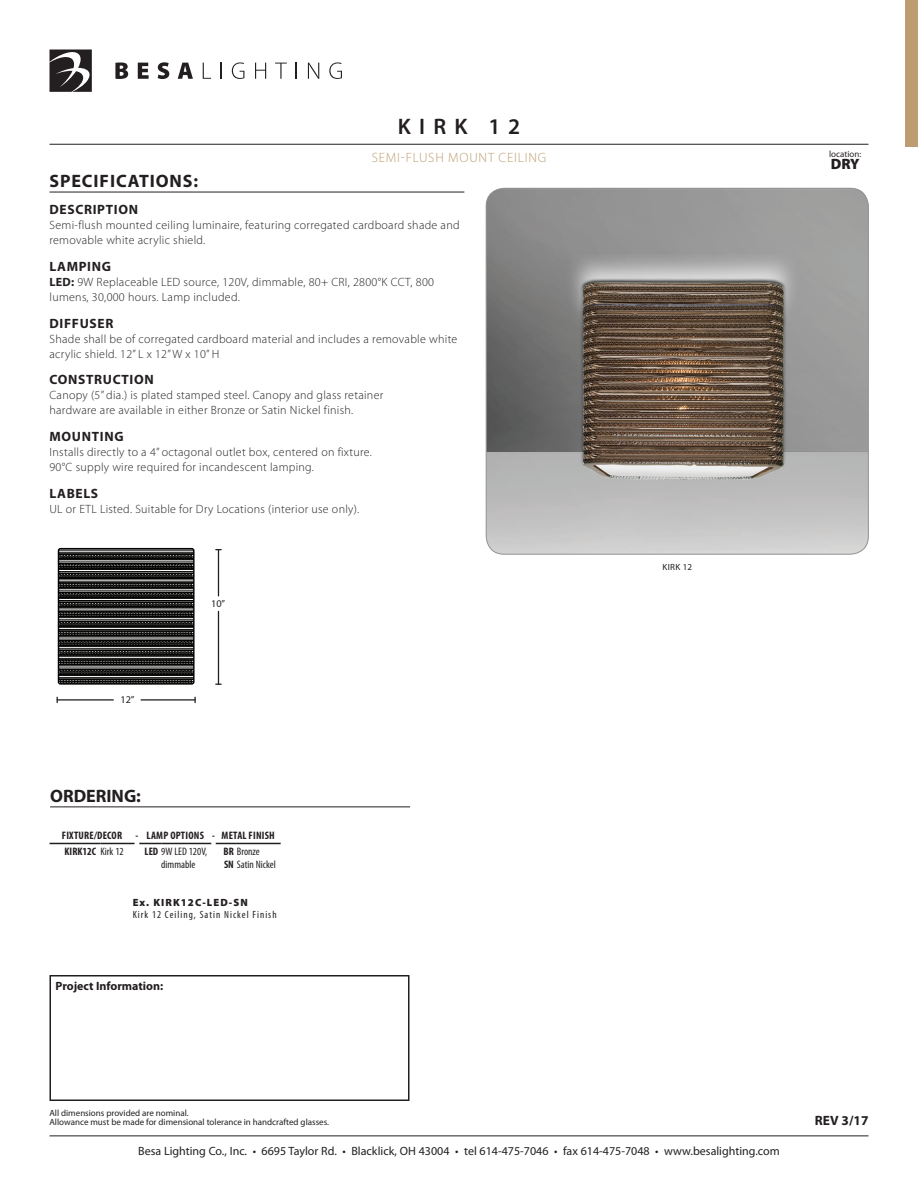
<style>
.page{position:relative;width:918px;height:1188px;background:#fff}
.page>*{position:absolute;margin:0;border:0;box-sizing:border-box;transform-origin:0 0}
.t1{font:600 22.5px "Myriad Pro";letter-spacing:.37em;color:#231f20}
.t2{font:700 18px "Myriad Pro";letter-spacing:.05em;color:#231f20}
.t3{font:700 18px "Myriad Pro";color:#231f20}
.t4{font:900 15px "Myriad Pro";color:#231f20}
.t5{font:700 13.5px "Myriad Pro";letter-spacing:.05em;color:#231f20}
.t6{font:300 13.5px "Myriad Pro";letter-spacing:.06em;color:#bc9c70}
.t7{font:300 12px/15px "Myriad Pro";letter-spacing:.025em;color:#231f20}
.t8{font:12px "Myriad Pro";color:#231f20}
.t9{font:700 12px "Myriad Pro";color:#231f20}
.t10{font:700 condensed 10.8px/15.3px "Myriad Pro";letter-spacing:.02em;color:#231f20}
.t11{font:condensed 10.8px "Myriad Pro";color:#231f20}
.t12{font:condensed 10.5px "Myriad Pro";letter-spacing:.1em;color:#231f20}
.t13{font:900 10.5px "Myriad Pro";letter-spacing:.1em;color:#231f20}
.t14{font:10.2px "Myriad Pro";color:#231f20}
.t15{font:9px/9px "Myriad Pro";color:#231f20}
.s1{font-weight:700}
.s2{font-weight:400}
</style>
<div class="page">
<hr style="left:50px;top:1136px;width:818px;height:1px;background:#231f20">
<svg style="left:115px;top:62px;width:13px;height:17px"></svg>
<svg style="left:138px;top:63px;width:11px;height:16px"></svg>
<svg style="left:158px;top:62px;width:11px;height:17px"></svg>
<svg style="left:178px;top:63px;width:15px;height:16px"></svg>
<svg style="left:203px;top:63px;width:8px;height:16px"></svg>
<svg style="left:221px;top:63px;width:1px;height:16px"></svg>
<svg style="left:232px;top:62px;width:12px;height:17px"></svg>
<svg style="left:255px;top:63px;width:11px;height:16px"></svg>
<svg style="left:275px;top:63px;width:12px;height:16px"></svg>
<svg style="left:296px;top:63px;width:1px;height:16px"></svg>
<svg style="left:308px;top:63px;width:11px;height:16px"></svg>
<svg style="left:329px;top:62px;width:13px;height:17px"></svg>
<svg style="left:50px;top:50px;width:42px;height:42px"></svg>
<hr style="left:50px;top:144px;width:818px;height:1px;background:#231f20">
<div style="left:905px;top:1px;width:13px;height:146px;background:#bc9c70"></div>
<div style="left:50px;top:975px;width:360px;height:126px;border:2px solid #231f20"></div>
<img style="left:486px;top:188px;width:382px;height:366px">
<hr style="left:50px;top:192px;width:414px;height:1px;background:#231f20">
<img style="left:497px;top:254px;width:348px;height:288px">
<hr style="left:50px;top:807px;width:360px;height:1px;background:#231f20">
<div style="left:59px;top:549px;width:135px;height:5px;background:#c5c6c5"></div>
<div style="left:58px;top:549px;width:136px;height:6px;border:1px solid #040503"></div>
<hr style="left:59px;top:550px;width:135px;height:1px;background:#040503">
<hr style="left:59px;top:552px;width:135px;height:1px;background:#040503">
<svg style="left:60px;top:554px;width:133px;height:129px;background:#3b3c3a"></svg>
<hr style="left:59px;top:566px;width:135px;height:1px;background:#040503">
<div style="left:58px;top:563px;width:136px;height:6px;border:1px solid #040503"></div>
<div style="left:58px;top:548px;width:137px;height:137px;border:1px solid #040503;border-radius:2px"></div>
<hr style="left:141px;top:699px;width:54px;height:2px;background:#231f20">
<svg style="left:194px;top:697px;width:2px;height:6px"></svg>
<hr style="left:57px;top:699px;width:56px;height:2px;background:#231f20">
<hr style="left:218px;top:611px;width:1px;height:73px;background:#231f20">
<hr style="left:218px;top:550px;width:1px;height:46px;background:#231f20">
<svg style="left:139px;top:843px;width:22px;height:1px"></svg>
<hr style="left:161px;top:843px;width:50px;height:1px;background:#231f20">
<svg style="left:216px;top:843px;width:21px;height:1px"></svg>
<hr style="left:237px;top:843px;width:44px;height:1px;background:#231f20">
<hr style="left:50px;top:843px;width:51px;height:1px;background:#231f20">
<hr style="left:101px;top:843px;width:34px;height:1px;background:#231f20">
<h1 class="t1" style="left:398px;top:113px;width:124px">kirk 12</h1>
<p class="t6" style="left:372px;top:149px;width:176px">semi-flush mount ceiling</p>
<h2 class="t2" style="left:50px;top:170px;width:150px">SPECIFICATIONS:</h2>
<p class="t5" style="left:50px;top:201px;width:90px">DESCRIPTION</p>
<p class="t7" style="left:50px;top:218px;width:412px">Semi-flush mounted ceiling luminaire, featuring corregated cardboard shade and removable white acrylic shield.</p>
<p class="t5" style="left:50px;top:258px;width:63px">LAMPING</p>
<p class="t7" style="left:50px;top:275px;width:386px"><span class="s1">LED:</span> 9W Replaceable LED source, 120V, dimmable, 80+ CRI, 2800°K CCT, 800 lumens, 30,000 hours. Lamp included.</p>
<p class="t5" style="left:50px;top:315px;width:65px">DIFFUSER</p>
<p class="t7" style="left:50px;top:332px;width:409px">Shade shall be of corregated cardboard material and includes a removable white acrylic shield. 12” L x 12” W x 10” H</p>
<p class="t5" style="left:50px;top:370px;width:106px">CONSTRUCTION</p>
<p class="t7" style="left:50px;top:387px;width:335px">Canopy (5” dia.) is plated stamped steel. Canopy and glass retainer hardware are available in either Bronze or Satin N ickel finish.</p>
<p class="t5" style="left:50px;top:427px;width:76px">MOUNTING</p>
<p class="t7" style="left:50px;top:444px;width:324px">I nstalls directly to a 4” octagonal outlet box, centered on fixture.<br>90°C supply wire required for incandescent lamping.</p>
<p class="t5" style="left:50px;top:484px;width:50px">LABELS</p>
<p class="t7" style="left:50px;top:501px;width:37px">UL or ETL</p>
<p class="t7" style="left:100px;top:501px;width:261px">Listed. Suitable for Dry Locations (interior use only).</p>
<p class="t14" style="left:120px;top:694px;width:16px">12”</p>
<h2 class="t3" style="left:50px;top:784px;width:92px">ORDERING:</h2>
<p class="t14" style="left:211px;top:597px;width:16px">10”</p>
<p class="t10" style="left:62px;top:828px;width:214px">FIXTURE/DECOR - LAMP OPTIONS - METAL FINISH<br>KIRK12C <span class="s2">Kirk 12</span></p>
<p class="t11" style="left:145px;top:845px;width:64px"><span class="s1">LED</span> 9W LED 120V,</p>
<p class="t11" style="left:224px;top:845px;width:38px"><span class="s1">BR</span> Bronze</p>
<p class="t11" style="left:161px;top:858px;width:36px">dimmable</p>
<p class="t11" style="left:224px;top:858px;width:53px"><span class="s1">SN</span> Satin Nickel</p>
<p class="t13" style="left:133px;top:896px;width:117px">Ex. KIRK12C-LED-SN</p>
<p class="t12" style="left:133px;top:909px;width:145px">Kirk 12 Ceiling, Satin Nickel Finish</p>
<p class="t9" style="left:56px;top:978px;width:109px">Project Information:</p>
<p class="t15" style="left:662px;top:562px;width:31px">kirk 12</p>
<p class="t15" style="left:829px;top:149px;width:34px">location:</p>
<p class="t4" style="left:831px;top:154px;width:31px">DRY</p>
<p class="t15" style="left:50px;top:1108px;width:281px">All dimensions provided are nominal.<br>Allowance must be made for dimensional tolerance in handcrafted glasses.</p>
<p class="t8" style="left:138px;top:1144px;width:643px">Besa Lighting Co., Inc. • 6695 Taylor Rd. • Blacklick, OH 43004 • tel 614-475-7046 • fax 614-475-7048 • www.besalighting.com</p>
<p class="t5" style="left:815px;top:1112px;width:55px">REV 3/17</p>
</div>
